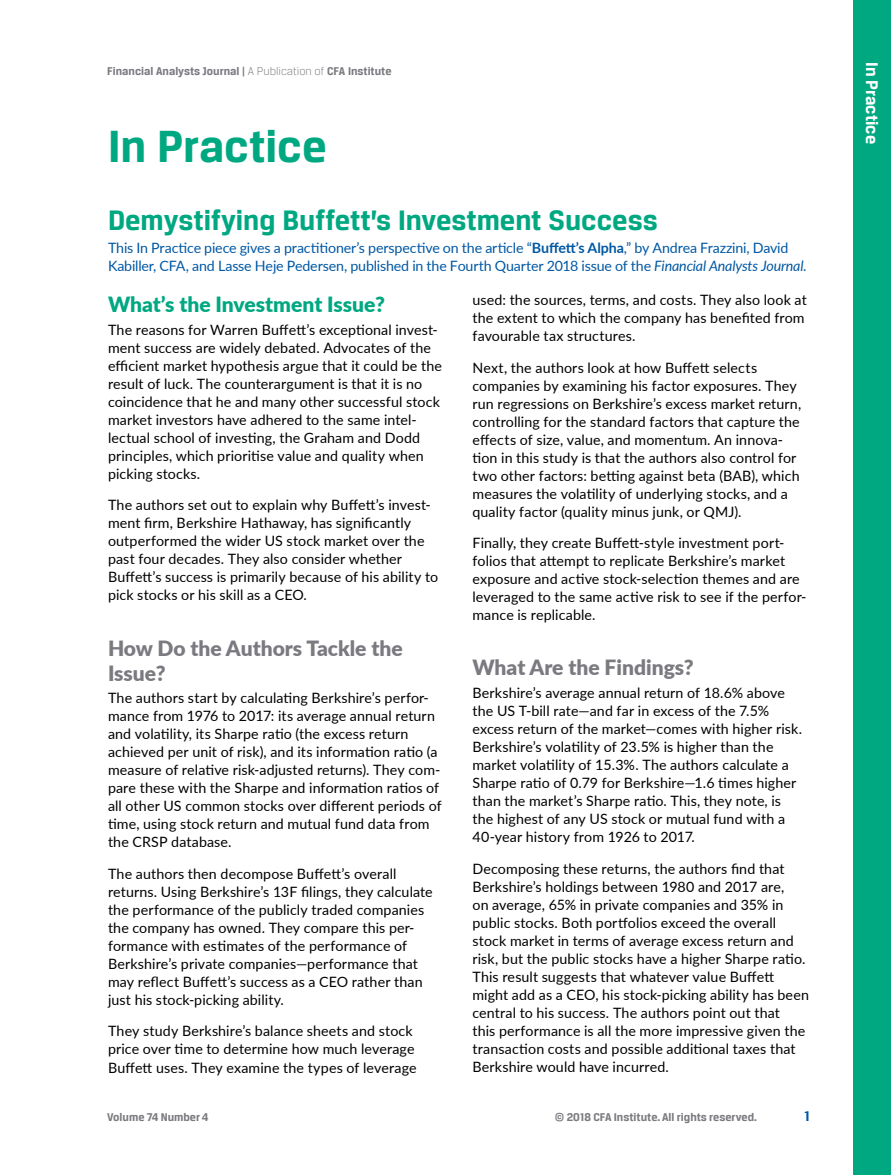
<style>
.page{position:relative;width:891px;height:1175px;background:#fff}
.page>*{position:absolute;margin:0;border:0;box-sizing:border-box;transform-origin:0 0}
.t1{font:700 48px "CFA Breuer Text";color:#00a881}
.Chapter-Title_inPrac{font:700 30px "CFA Breuer Text";color:#00a881}
.t2{font:900 21px/25.2px "Lato";color:#7b7a80}
.t3{font:900 21px "Lato";color:#00a881}
.t4{font:700 18px "CFA Breuer Text";color:#fff}
.Running_Foot_Recto{font:700 15px "CFA Breuer Text";color:#0058a4}
.Para{font:14.25px/18px "Lato";letter-spacing:.01em;color:#000}
.Para_Flushleft{font:14.25px/18px "Lato";letter-spacing:.01em;color:#000}
.Author_inPractice{font:14.25px/17.1px "Lato";letter-spacing:-.01em;color:#0058a4}
.Running_Foot_Recto-2{font:700 12px "CFA Breuer Text";color:#7b7a80}
.s1{font-weight:300}
.s2{font-weight:700}
.s3{font-style:italic}
</style>
<div class="page">
<div style="left:853px;top:0;width:38px;height:1174px;background:#00a881"></div>
<p class="Running_Foot_Recto-2" style="left:107px;top:64px;width:286px">Financial Analysts Journal | <span class="s1">A Publication of</span> CFA Institute</p>
<h1 class="t1" style="left:108px;top:119px;width:220px">In Practice</h1>
<p class="Chapter-Title_inPrac" style="left:108px;top:203px;width:551px">Demystifying Buffett’s Investment Success</p>
<p class="Author_inPractice" style="left:108px;top:239px;width:700px">This In Practice piece gives a practitioner’s perspective on the article “<span class="s2">Buffett’s Alpha</span>,” by Andrea Frazzini, David<br>Kabiller, CFA, and Lasse Heje Pedersen, published in the Fourth Quarter 2018 issue of the <span class="s3">Financial Analysts Journal</span>.</p>
<h1 class="t3" style="left:108px;top:289px;width:278px">What’s the Investment Issue?</h1>
<p class="Para_Flushleft" style="left:108px;top:320px;width:335px">The reasons for Warren Buffett’s exceptional invest&shy;ment success are widely debated. Advocates of the efficient market hypothesis argue that it could be the result of luck. The counterargument is that it is no coincidence that he and many other successful stock market investors have adhered to the same intel&shy;lectual school of investing, the Graham and Dodd principles, which prioritise value and quality when picking stocks.</p>
<p class="Para" style="left:108px;top:495px;width:332px">The authors set out to explain why Buffett’s invest&shy;ment firm, Berkshire Hathaway, has significantly outperformed the wider US stock market over the past four decades. They also consider whether Buffett’s success is primarily because of his ability to pick stocks or his skill as a CEO.</p>
<h1 class="t2" style="left:108px;top:634px;width:296px">How Do the Authors Tackle the<br>Issue?</h1>
<p class="Para_Flushleft" style="left:108px;top:688px;width:335px">The authors start by calculating Berkshire’s perfor&shy;mance from 1976 to 2017: its average annual return and volatility, its Sharpe ratio (the excess return achieved per unit of risk), and its information ratio (a measure of relative risk-adjusted returns). They com&shy;pare these with the Sharpe and information ratios of all other US common stocks over different periods of time, using stock return and mutual fund data from the CRSP database.</p>
<p class="Para" style="left:108px;top:864px;width:326px">The authors then decompose Buffett’s overall returns. Using Berkshire’s 13F filings, they calculate the performance of the publicly traded companies the company has owned. They compare this per&shy;formance with estimates of the performance of Berkshire’s private companies—performance that may reflect Buffett’s success as a CEO rather than just his stock-picking ability.</p>
<p class="Para" style="left:108px;top:1021px;width:310px">They study Berkshire’s balance sheets and stock price over time to determine how much leverage<br>Buffett uses. They examine the types of leverage</p>
<p class="Para" style="left:472px;top:290px;width:336px">used: the sources, terms, and costs. They also look at the extent to which the company has benefited from favourable tax structures.</p>
<p class="Para" style="left:472px;top:358px;width:330px">Next, the authors look at how Buffett selects companies by examining his factor exposures. They run regressions on Berkshire’s excess market return, controlling for the standard factors that capture the effects of size, value, and momentum. An innova&shy;tion in this study is that the authors also control for two other factors: betting against beta (BAB), which measures the volatility of underlying stocks, and a quality factor (quality minus junk, or QMJ).</p>
<p class="Para" style="left:472px;top:533px;width:335px">Finally, they create Buffett-style investment port&shy;folios that attempt to replicate Berkshire’s market exposure and active stock-selection themes and are leveraged to the same active risk to see if the perfor&shy;mance is replicable.</p>
<h1 class="t2" style="left:472px;top:654px;width:223px">What Are the Findings?</h1>
<p class="Para_Flushleft" style="left:472px;top:683px;width:331px">Berkshire’s average annual return of 18.6% above the US T-bill rate—and far in excess of the 7.5% excess return of the market—comes with higher risk.<br>Berkshire’s volatility of 23.5% is higher than the market volatility of 15.3%. The authors calculate a Sharpe ratio of 0.79 for Berkshire—1.6 times higher than the market’s Sharpe ratio. This, they note, is the highest of any US stock or mutual fund with a 40-year history from 1926 to 2017.</p>
<p class="Para" style="left:472px;top:858px;width:338px">Decomposing these returns, the authors find that Berkshire’s holdings between 1980 and 2017 are,<br>on average, 65% in private companies and 35% in public stocks. Both portfolios exceed the overall stock market in terms of average excess return and risk, but the public stocks have a higher Sharpe ratio.<br>This result suggests that whatever value Buffett might add as a CEO, his stock-picking ability has been central to his success. The authors point out that<br>this performance is all the more impressive given the transaction costs and possible additional taxes that Berkshire would have incurred.</p>
<p class="Running_Foot_Recto-2" style="left:107px;top:1110px;width:103px">Volume 74 Number 4</p>
<p class="Running_Foot_Recto-2" style="left:555px;top:1110px;width:204px">© 2018 CFA Institute. All rights reserved.</p>
<p class="Running_Foot_Recto" style="left:804px;top:1107px;width:7px">1</p>
<p class="t4" style="left:882px;top:62px;width:83px;rotate:90deg">In Practice</p>
</div>
